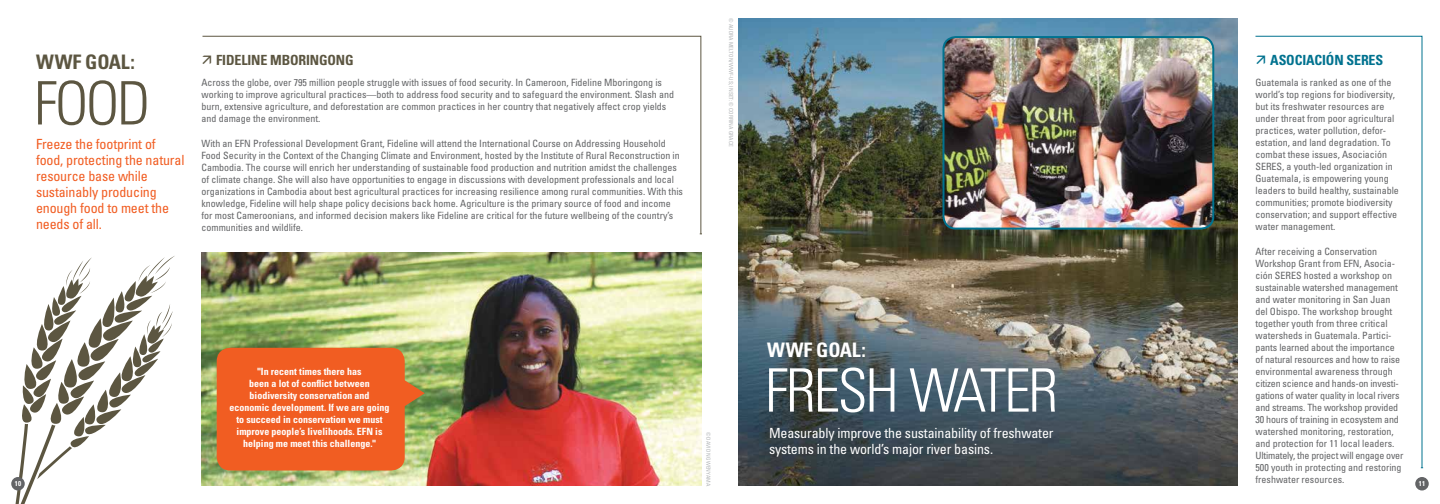
<style>
.page{position:relative;width:1440px;height:504px;background:#fff}
.page>*{position:absolute;margin:0;border:0;box-sizing:border-box;transform-origin:0 0}
.t1{font:300 condensed 60px "Univers";letter-spacing:-.04em;color:#fff}
.t2{font:300 condensed 60px "Univers";color:#5c5641}
.t3{font:700 condensed 20px "Univers";letter-spacing:-.01em;color:#5c5641}
.t4{font:700 condensed 20px "Univers";letter-spacing:-.01em;color:#fff}
.t5{font:condensed 14px/16px "Univers";letter-spacing:-.01em;color:#f15d22}
.t6{font:condensed 14px/16px "Univers";letter-spacing:-.01em;color:#fff}
.t7{font:700 condensed 14px "Univers";letter-spacing:-.01em;color:#5c5641}
.t8{font:700 condensed 14px "Univers";letter-spacing:-.01em;color:#00728f}
.t9{font:condensed 10px/12px "Univers";color:#636466}
.t10{font:700 condensed 10px/12px "Univers";color:#fff;text-align:center}
.t11{font:700 condensed 7px "Univers";color:#fff}
.t12{font:condensed 5.5px "Univers";letter-spacing:.01em;color:#b1b4b6}
</style>
<div class="page">
<svg style="left:202px;top:36px;width:499px;height:198px"></svg>
<img style="left:202px;top:252px;width:500px;height:234px">
<svg style="left:14px;top:256px;width:161px;height:248px"></svg>
<div style="left:217px;top:348px;width:188px;height:123px;background:#f15d22;border-radius:14px"></div>
<svg style="left:403px;top:356px;width:22px;height:75px;background:#a29a4f"></svg>
<div style="left:11px;top:477px;width:14px;height:13px;background:#636466;border-radius:50%"></div>
<img style="left:738px;top:18px;width:500px;height:468px">
<svg style="left:1255px;top:36px;width:167px;height:432px"></svg>
<div style="left:1415px;top:477px;width:14px;height:13px;background:#636466;border-radius:50%"></div>
<img style="left:943px;top:37px;width:270px;height:192px">
<div style="left:942px;top:36px;width:272px;height:194px;border:2px solid #00728f;border-radius:12px"></div>
<svg style="left:203px;top:55px;width:8px;height:9px"></svg>
<svg style="left:1257px;top:55px;width:8px;height:9px"></svg>
<h2 class="t3" style="left:36px;top:50px;width:100px">WWF GOAL:</h2>
<h1 class="t2" style="left:34px;top:67px;width:118px">FOOD</h1>
<h3 class="t5" style="left:36px;top:136px;width:150px">Freeze the footprint of food, protecting the natural resource base while sustainably producing enough food to meet the needs of all.</h3>
<h3 class="t7" style="left:216px;top:51px;width:139px">FIDELINE MBORINGONG</h3>
<p class="t9" style="left:202px;top:76px;width:474px">Across the globe, over 795 million people struggle with issues of food security. In Cameroon, Fideline Mboringong is working to improve agricultural practices—both to address food security and to safeguard the environment. Slash and burn, extensive agriculture, and deforestation are common practices in her country that negatively affect crop yields and damage the environment.</p>
<p class="t9" style="left:202px;top:138px;width:483px">With an EFN Professional Development Grant, Fideline will attend the International Course on Addressing Household Food Security in the Context of the Changing Climate and Environment, hosted by the Institute of Rural Reconstruction in Cambodia. The course will enrich her understanding of sustainable food production and nutrition amidst the challenges of climate change. She will also have opportunities to engage in discussions with development professionals and local organizations in Cambodia about best agricultural practices for increasing resilience among rural communities. With this knowledge, Fideline will help shape policy decisions back home. Agriculture is the primary source of food and income for most Cameroonians, and informed decision makers like Fideline are critical for the future wellbeing of the country’s communities and wildlife.</p>
<p class="t12" style="left:734px;top:18px;width:130px;rotate:90deg">© AUDRA MELTON/WWF-US; INSET: © CORRINA GRACE</p>
<p class="t11" style="left:15px;top:480px;width:8px">10</p>
<p class="t10" style="left:230px;top:366px;width:161px">"In recent times there has<br>been a lot of conflict between biodiversity conservation and economic development. If we are going to succeed in conservation we must improve people’s livelihoods. EFN is helping me meet this challenge."</p>
<p class="t12" style="left:712px;top:432px;width:56px;rotate:90deg">© DAVID NGWENYAMA</p>
<h2 class="t4" style="left:767px;top:337px;width:100px">WWF GOAL:</h2>
<h1 class="t1" style="left:765px;top:354px;width:295px">FRESH WATER</h1>
<h3 class="t6" style="left:769px;top:424px;width:286px">Measurably improve the sustainability of freshwater systems in the world’s major river basins.</h3>
<h3 class="t8" style="left:1270px;top:51px;width:115px">ASOCIACIÓN SERES</h3>
<p class="t9" style="left:1256px;top:76px;width:145px">Guatemala is ranked as one of the world’s top regions for biodiversity, but its freshwater resources are under threat from poor agricultural practices, water pollution, defor&shy;estation, and land degradation. To combat these issues, Asociación SERES, a youth-led organization in Guatemala, is empowering young leaders to build healthy, sustainable communities; promote biodiversity conservation; and support effective water management.</p>
<p class="t9" style="left:1256px;top:246px;width:149px">After receiving a Conservation Workshop Grant from EFN, Asocia&shy;ción SERES hosted a workshop on sustainable watershed management and water monitoring in San Juan del Obispo. The workshop brought together youth from three critical watersheds in Guatemala. Partici&shy;pants learned about the importance of natural resources and how to raise environmental awareness through citizen science and hands-on investi&shy;gations of water quality in local rivers and streams. The workshop provided 30 hours of training in ecosystem and watershed monitoring, restoration, and protection for 11 local leaders.<br>Ultimately, the project will engage over 500 youth in protecting and restoring freshwater resources.</p>
<p class="t11" style="left:1419px;top:480px;width:8px">11</p>
</div>
